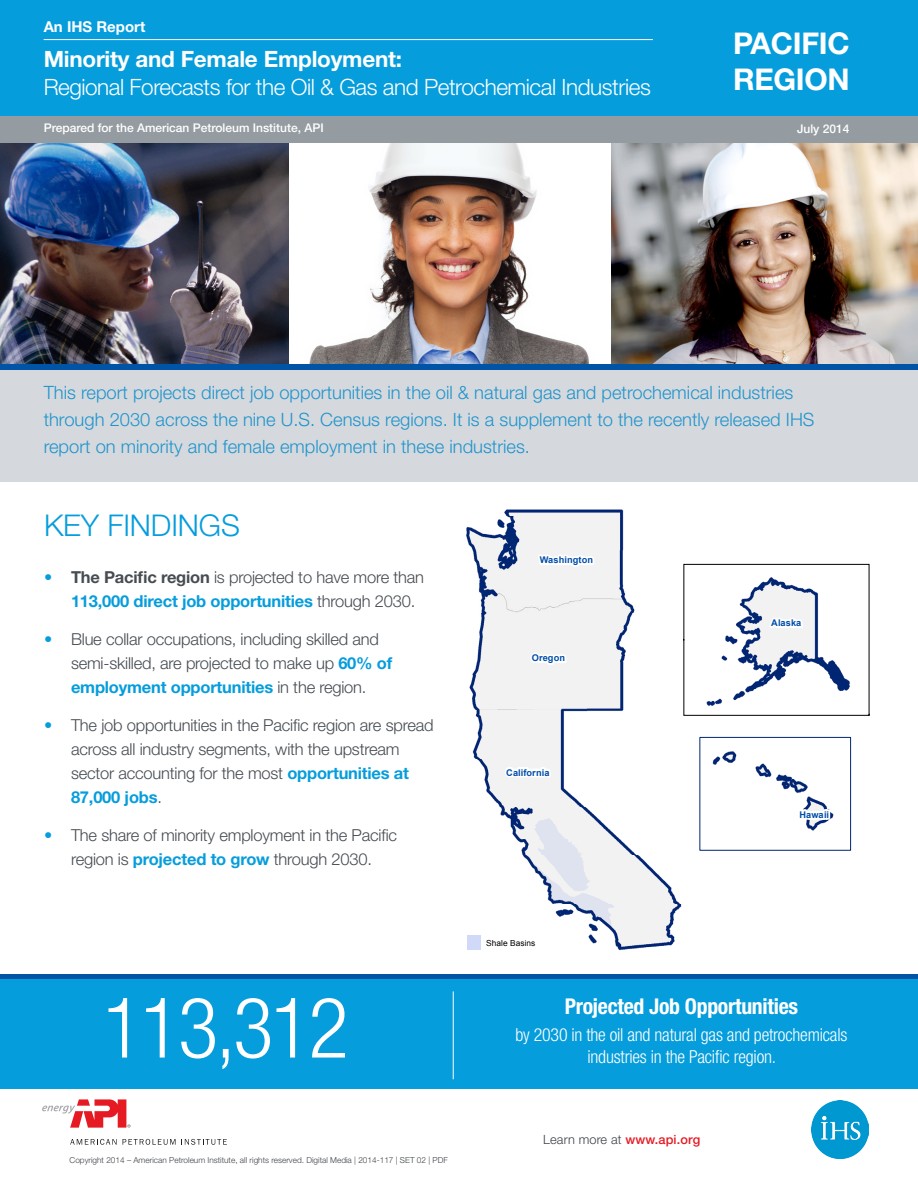
<style>
.page{position:relative;width:918px;height:1188px;background:#fff}
.page>*{position:absolute;margin:0;border:0;box-sizing:border-box;transform-origin:0 0}
.NUMBER{font:300 condensed 84px "Helvetica Neue LT Std";letter-spacing:-.03em;color:#fff}
.t1{font:700 30px/36px "Helvetica Neue LT Std";letter-spacing:-.01em;color:#fff}
.sidebar_head{font:300 30px "Helvetica Neue LT Std";letter-spacing:-.005em;color:#069ddc}
.t2{font:300 22.5px "Helvetica Neue LT Std";letter-spacing:-.02em;color:#fff}
.t3{font:700 22.5px "Helvetica Neue LT Std";letter-spacing:-.01em;color:#fff}
.NUMBER_MAIN{font:700 condensed 21.75px "Helvetica Neue LT Std";letter-spacing:-.01em;color:#fff}
.Header_1{font:300 18.3px/27px "Helvetica Neue LT Std";color:#2194cc}
.NUMBER_-_SUB{font:300 condensed 18px/21.5px "Helvetica Neue LT Std";letter-spacing:-.01em;color:#fff;text-align:center}
.t4{font:300 16.5px/24px "Helvetica Neue LT Std";letter-spacing:-.01em;color:#464c52}
.t5{font:700 15px "Helvetica Neue LT Std";color:#fff}
.t6{font:300 12.75px "Helvetica Neue LT Std";letter-spacing:.01em;color:#3c4147}
.t7{font:500 12px "Helvetica Neue LT Std";color:#fff}
.t8{font:700 9.3px "Arial";letter-spacing:.005em;color:#004da8}
.t9{font:8.4px "Arial";letter-spacing:.01em;color:#000}
.t10{font:300 8.25px "Helvetica Neue LT Std";color:#3c4147}
.s1{font-weight:700;color:#069ddc}
.s2{font-weight:700}
.s3{color:#069ddc}
.s4{font-weight:500;color:#e51a23}
</style>
<div class="page">
<img style="left:466px;top:509px;width:386px;height:442px">
<svg style="left:503px;top:764px;width:51px;height:17px"></svg>
<svg style="left:528px;top:644px;width:40px;height:24px"></svg>
<svg style="left:535px;top:544px;width:61px;height:34px"></svg>
<img style="left:701px;top:739px;width:148px;height:110px">
<svg style="left:796px;top:799px;width:36px;height:31px"></svg>
<div style="left:699px;top:737px;width:152px;height:114px;border:1px solid #002673"></div>
<svg style="left:683px;top:563px;width:187px;height:153px"></svg>
<div style="left:467px;top:936px;width:14px;height:14px;background:#d0d9f7"></div>
<div style="left:0;top:363px;width:918px;height:119px;background:#d5d9dd"></div>
<svg style="left:42px;top:1099px;width:88px;height:29px"></svg>
<svg style="left:70px;top:1139px;width:47px;height:6px"></svg>
<svg style="left:123px;top:1139px;width:104px;height:6px"></svg>
<img style="left:0;top:142px;width:918px;height:222px">
<div style="left:0;top:364px;width:918px;height:5px;background:#0054a6"></div>
<div style="left:0;top:0;width:918px;height:119px;background:#069ddc"></div>
<div style="left:0;top:116px;width:918px;height:26px;background:#959ca1"></div>
<hr style="left:44px;top:39px;width:609px;height:1px;background:#fff">
<div style="left:0;top:976px;width:918px;height:113px;background:#069ddc"></div>
<hr style="left:453px;top:991px;width:1px;height:88px;background:#fff">
<div style="left:0;top:974px;width:918px;height:5px;background:#0054a6"></div>
<img style="left:812px;top:1101px;width:57px;height:57px">
<p class="t5" style="left:44px;top:18px;width:103px">An IHS Report</p>
<p class="t3" style="left:44px;top:45px;width:360px">Minority and Female Employment:</p>
<p class="t2" style="left:44px;top:73px;width:609px">Regional Forecasts for the Oil &amp; Gas and Petrochemical Industries</p>
<p class="t7" style="left:44px;top:120px;width:282px">Prepared for the American Petroleum Institute, API</p>
<p class="t7" style="left:797px;top:122px;width:54px">July 2014</p>
<p class="t1" style="left:733px;top:24px;width:118px">PACIFIC<br>REGION</p>
<p class="Header_1" style="left:44px;top:378px;width:772px">This report projects direct job opportunities in the oil &amp; natural gas and petrochemical industries through 2030 across the nine U.S. Census regions. It is a supplement to the recently released IHS report on minority and female employment in these industries.</p>
<p class="sidebar_head" style="left:44px;top:507px;width:197px">KEY FINDINGS</p>
<p class="t4" style="left:71px;top:565px;width:355px;text-indent:-27px"><span class="s1">•</span> <span class="s2">The Pacific region</span> is projected to have more than<br><span class="s1">113,000 direct job opportunities</span> through 2030.</p>
<p class="t4" style="left:71px;top:627px;width:323px;text-indent:-27px"><span class="s3">•</span> Blue collar occupations, including skilled and semi-skilled, are projected to make up <span class="s1">60% of employment opportunities</span> in the region.</p>
<p class="t4" style="left:71px;top:713px;width:364px;text-indent:-27px"><span class="s3">•</span> The job opportunities in the Pacific region are spread across all industry segments, with the upstream sector accounting for the most <span class="s1">opportunities at 87,000 jobs</span>.</p>
<p class="t4" style="left:44px;top:823px;width:355px;text-align:center"><span class="s3">•</span> The share of minority employment in the Pacific region is <span class="s1">projected to grow</span> through 2030.</p>
<p class="t8" style="left:540px;top:554px;width:55px">Washington</p>
<p class="t8" style="left:532px;top:652px;width:35px">Oregon</p>
<p class="t8" style="left:506px;top:766px;width:45px">California</p>
<p class="t9" style="left:486px;top:938px;width:51px">Shale Basins</p>
<p class="t8" style="left:771px;top:617px;width:32px">Alaska</p>
<p class="t8" style="left:799px;top:808px;width:31px">Hawaii</p>
<p class="NUMBER" style="left:103px;top:980px;width:247px">113,312</p>
<p class="NUMBER_MAIN" style="left:565px;top:993px;width:235px">Projected Job Opportunities</p>
<p class="NUMBER_-_SUB" style="left:516px;top:1024px;width:333px">by 2030 in the oil and natural gas and petrochemicals industries in the Pacific region.</p>
<p class="t10" style="left:70px;top:1155px;width:380px">Copyright 2014 – American Petroleum Institute, all rights reserved. Digital Media | 2014-117 | SET 02 | PDF</p>
<p class="t6" style="left:543px;top:1132px;width:159px">Learn more at <span class="s4">www.api.org</span></p>
</div>
